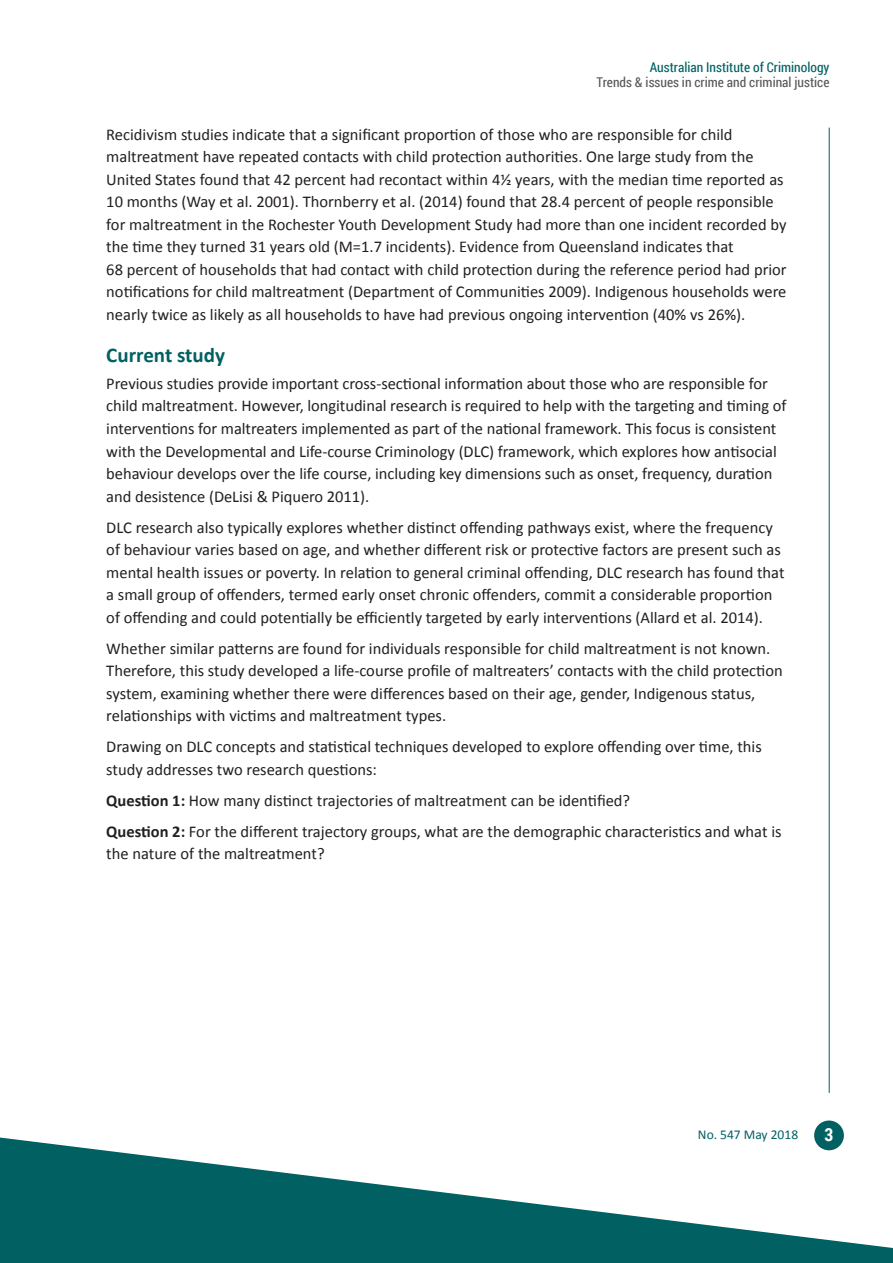
<style>
.page{position:relative;width:893px;height:1263px;background:#fff}
.page>*{position:absolute;margin:0;border:0;box-sizing:border-box;transform-origin:0 0}
.t1{font:700 21px "Calibri";color:#006062}
.t2{font:700 18px "Roboto Condensed";color:#fff}
.body{font:16.5px/22.5px "Calibri";color:#231f20}
.t3{font:13.5px "Roboto Condensed";color:#57585a}
.t4{font:13.5px "Roboto Condensed";color:#006062}
.t5{font:13.5px "Calibri";color:#006062}
.s1{font-weight:700}
</style>
<div class="page">
<hr style="left:829px;top:128px;width:1px;height:965px;background:#006062">
<div style="left:814px;top:1120px;width:30px;height:30px;background:#006062;border-radius:50%"></div>
<svg style="left:0;top:1137px;width:893px;height:126px;fill:#006062"></svg>
<p class="t4" style="left:650px;top:58px;width:181px">Australian Institute of Criminology</p>
<p class="t3" style="left:597px;top:73px;width:234px">Trends &amp; issues in crime and criminal justice</p>
<p class="body" style="left:106px;top:123px;width:682px">Recidivism studies indicate that a significant proportion of those who are responsible for child maltreatment have repeated contacts with child protection authorities. One large study from the United States found that 42 percent had recontact within 4½ years, with the median time reported as 10 months (Way et al. 2001). Thornberry et al. (2014) found that 28.4 percent of people responsible for maltreatment in the Rochester Youth Development Study had more than one incident recorded by the time they turned 31 years old (M=1.7 incidents). Evidence from Queensland indicates that<br>68 percent of households that had contact with child protection during the reference period had prior notifications for child maltreatment (Department of Communities 2009). Indigenous households were nearly twice as likely as all households to have had previous ongoing intervention (40% vs 26%).</p>
<h2 class="t1" style="left:106px;top:342px;width:120px">Current study</h2>
<p class="body" style="left:106px;top:372px;width:682px">Previous studies provide important cross-sectional information about those who are responsible for child maltreatment. However, longitudinal research is required to help with the targeting and timing of interventions for maltreaters implemented as part of the national framework. This focus is consistent with the Developmental and Life-course Criminology (DLC) framework, which explores how antisocial behaviour develops over the life course, including key dimensions such as onset, frequency, duration and desistence (DeLisi &amp; Piquero 2011).</p>
<p class="body" style="left:106px;top:516px;width:680px">DLC research also typically explores whether distinct offending pathways exist, where the frequency of behaviour varies based on age, and whether different risk or protective factors are present such as mental health issues or poverty. In relation to general criminal offending, DLC research has found that a small group of offenders, termed early onset chronic offenders, commit a considerable proportion of offending and could potentially be efficiently targeted by early interventions (Allard et al. 2014).</p>
<p class="body" style="left:106px;top:637px;width:678px">Whether similar patterns are found for individuals responsible for child maltreatment is not known.<br>Therefore, this study developed a life-course profile of maltreaters’ contacts with the child protection system, examining whether there were differences based on their age, gender, Indigenous status, relationships with victims and maltreatment types.</p>
<p class="body" style="left:106px;top:735px;width:657px">Drawing on DLC concepts and statistical techniques developed to explore offending over time, this study addresses two research questions:</p>
<p class="body" style="left:106px;top:789px;width:525px"><span class="s1">Question 1:</span> How many distinct trajectories of maltreatment can be identified?</p>
<p class="body" style="left:106px;top:820px;width:677px"><span class="s1">Question 2:</span> For the different trajectory groups, what are the demographic characteristics and what is the nature of the maltreatment?</p>
<p class="t5" style="left:698px;top:1126px;width:102px">No. 547 May 2018</p>
<p class="t2" style="left:824px;top:1122px;width:10px">3</p>
</div>
